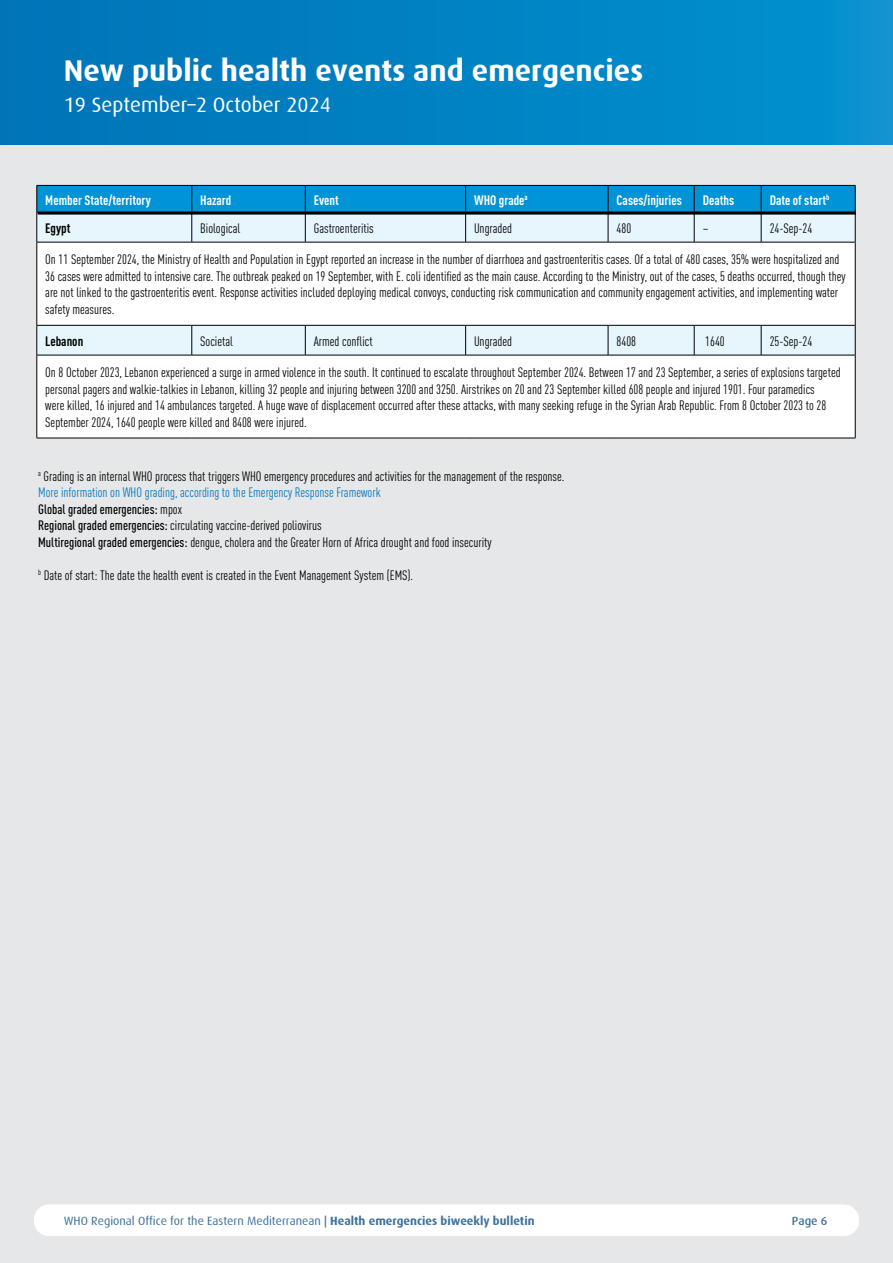
<style>
.page{position:relative;width:893px;height:1263px;background:#fff}
.page>*{position:absolute;margin:0;border:0;box-sizing:border-box;transform-origin:0 0}
.t1{font:700 30px "Dax";color:#fff}
.t2{font:21px "Dax";color:#fff}
.t3{font:13.5px/16.5px "DIN Cond";color:#000}
.t4{font:13.5px "DIN Cond Bold Alternate";color:#fff}
.t5{font:13.5px "DIN Cond Bold Alternate";color:#000}
.t6{font:12px "Dax";color:#3e719c}
.t7{font:500 12px "Dax";color:#3e719c}
.t8{font:7.8px "DIN Cond";color:#000}
.t9{font:7.8px "DIN Cond Bold Alternate";color:#fff}
.s1{color:#007ac2}
.s2{font-weight:500}
.s3{font-weight:700}
</style>
<div class="page">
<div style="left:0;top:113px;width:893px;height:1150px;background:#e6e7e8"></div>
<div style="left:0;top:0;width:893px;height:145px;background:linear-gradient(to right,#0073b7,#0392d0)"></div>
<div style="left:34px;top:1204px;width:825px;height:32px;background:#fff;border-radius:15px"></div>
<div style="left:38px;top:243px;width:817px;height:195px;background:#fff"></div>
<svg style="left:37px;top:185px;width:819px;height:57px;background:#71bddf"></svg>
<hr style="left:761px;top:242px;width:94px;height:1px;background:#000">
<hr style="left:855px;top:242px;width:1px;height:83px;background:#000">
<hr style="left:694px;top:242px;width:67px;height:1px;background:#000">
<hr style="left:608px;top:242px;width:86px;height:1px;background:#000">
<hr style="left:466px;top:242px;width:142px;height:1px;background:#000">
<hr style="left:305px;top:242px;width:161px;height:1px;background:#000">
<hr style="left:192px;top:242px;width:113px;height:1px;background:#000">
<hr style="left:37px;top:242px;width:155px;height:1px;background:#000">
<hr style="left:37px;top:242px;width:1px;height:83px;background:#000">
<svg style="left:37px;top:325px;width:819px;height:30px;background:#dbeaf0"></svg>
<hr style="left:761px;top:355px;width:94px;height:1px;background:#000">
<hr style="left:855px;top:355px;width:1px;height:83px;background:#000">
<hr style="left:694px;top:355px;width:67px;height:1px;background:#000">
<hr style="left:608px;top:355px;width:86px;height:1px;background:#000">
<hr style="left:466px;top:355px;width:142px;height:1px;background:#000">
<hr style="left:305px;top:355px;width:161px;height:1px;background:#000">
<hr style="left:192px;top:355px;width:113px;height:1px;background:#000">
<hr style="left:37px;top:355px;width:155px;height:1px;background:#000">
<hr style="left:37px;top:355px;width:1px;height:83px;background:#000">
<hr style="left:761px;top:438px;width:94px;height:1px;background:#000">
<hr style="left:694px;top:438px;width:67px;height:1px;background:#000">
<hr style="left:608px;top:438px;width:86px;height:1px;background:#000">
<hr style="left:466px;top:438px;width:142px;height:1px;background:#000">
<hr style="left:305px;top:438px;width:161px;height:1px;background:#000">
<hr style="left:192px;top:438px;width:113px;height:1px;background:#000">
<hr style="left:37px;top:438px;width:155px;height:1px;background:#000">
<hr style="left:38px;top:212px;width:818px;height:3px;background:#000">
<h1 class="t1" style="left:64px;top:53px;width:581px">New public health events and emergencies</h1>
<h2 class="t2" style="left:64px;top:93px;width:269px">19 September 2– October 2024</h2>
<p class="t4" style="left:45px;top:191px;width:107px">Member State/territory</p>
<p class="t9" style="left:525px;top:192px;width:5px">a</p>
<p class="t4" style="left:703px;top:191px;width:33px">Deaths</p>
<p class="t4" style="left:617px;top:191px;width:67px">Cases/injuries</p>
<p class="t4" style="left:474px;top:191px;width:52px">WHO grade</p>
<p class="t4" style="left:770px;top:191px;width:61px">Date of start<sup>b</sup></p>
<p class="t3" style="left:770px;top:220px;width:44px">24-Sep-24</p>
<p class="t4" style="left:200px;top:191px;width:33px">Hazard</p>
<p class="t4" style="left:314px;top:191px;width:27px">Event</p>
<p class="t3" style="left:314px;top:220px;width:61px">Gastroenteritis</p>
<p class="t3" style="left:617px;top:220px;width:16px">480</p>
<p class="t3" style="left:200px;top:220px;width:42px">Biological</p>
<p class="t3" style="left:474px;top:220px;width:40px">Ungraded</p>
<p class="t5" style="left:45px;top:220px;width:27px">Egypt</p>
<p class="t3" style="left:45px;top:251px;width:802px">On 11 September 2024, the Ministry of Health and Population in Egypt reported an increase in the number of diarrhoea and gastroenteritis cases. Of a total of 480 cases, 35% were hospitalized and 36 cases were admitted to intensive care. The outbreak peaked on 19 September, with .E coli identified as the main cause. According to the Ministry, out of the cases 5, deaths occurred, though they are not linked to the gastroenteritis event. Response activities included deploying medical convoys, conducting risk communication and community engagement activities, and implementing water safety measures.</p>
<p class="t3" style="left:770px;top:333px;width:44px">25-Sep-24</p>
<p class="t3" style="left:703px;top:220px;width:7px">–</p>
<p class="t3" style="left:617px;top:333px;width:21px">8408</p>
<p class="t3" style="left:705px;top:333px;width:21px">1640</p>
<p class="t3" style="left:200px;top:333px;width:34px">Societal</p>
<p class="t3" style="left:314px;top:333px;width:60px">Armed conflict</p>
<p class="t3" style="left:474px;top:333px;width:40px">Ungraded</p>
<p class="t5" style="left:45px;top:333px;width:39px">Lebanon</p>
<p class="t3" style="left:45px;top:364px;width:797px">On 8 October 2023, Lebanon experienced a surge in armed violence in the south It. continued to escalate throughout September 2024. Between 17 and 23 September a, series of explosions targeted personal pagers and walkie-talkies in Lebanon, killing 32 people and injuring between 3200 and 3250. Airstrikes on 20 and 23 September killed 608 people and injured 1901. Four paramedics<br>were killed 16, injured and 14 ambulances targeted A. huge wave of displacement occurred after these attacks, with many seeking refuge in the Syrian Arab Republic. From 8 October 2023 28to September 2024, 1640 people were killed and 8408 were injured.</p>
<p class="t8" style="left:38px;top:469px;width:4px">a</p>
<p class="t3" style="left:44px;top:468px;width:522px">Grading anis internal WHO process that triggers WHO emergency procedures and activities for the management of the response.</p>
<p class="t3" style="left:38px;top:484px;width:455px"><span class="s1">More information on WHO grading, according to the Emergency Response Framework<br></span><span class="s2">Global graded emergencies:</span> mpox<br><span class="s2">Regional graded emergencies:</span> circulating vaccine-derived poliovirus<br><span class="s2">Multiregional graded emergencies:</span> dengue, cholera and the Greater Horn of Africa drought and food insecurity</p>
<p class="t8" style="left:38px;top:568px;width:4px">b</p>
<p class="t3" style="left:44px;top:567px;width:371px">Date of start: The date the health event is created in the Event Management System (EMS .(</p>
<p class="t6" style="left:64px;top:1214px;width:472px">WHO Regional Office for the Eastern Mediterranean <span class="s2">|</span> <span class="s3">Health emergencies biweekly bulletin</span></p>
<p class="t7" style="left:792px;top:1214px;width:37px">Page 6</p>
</div>
